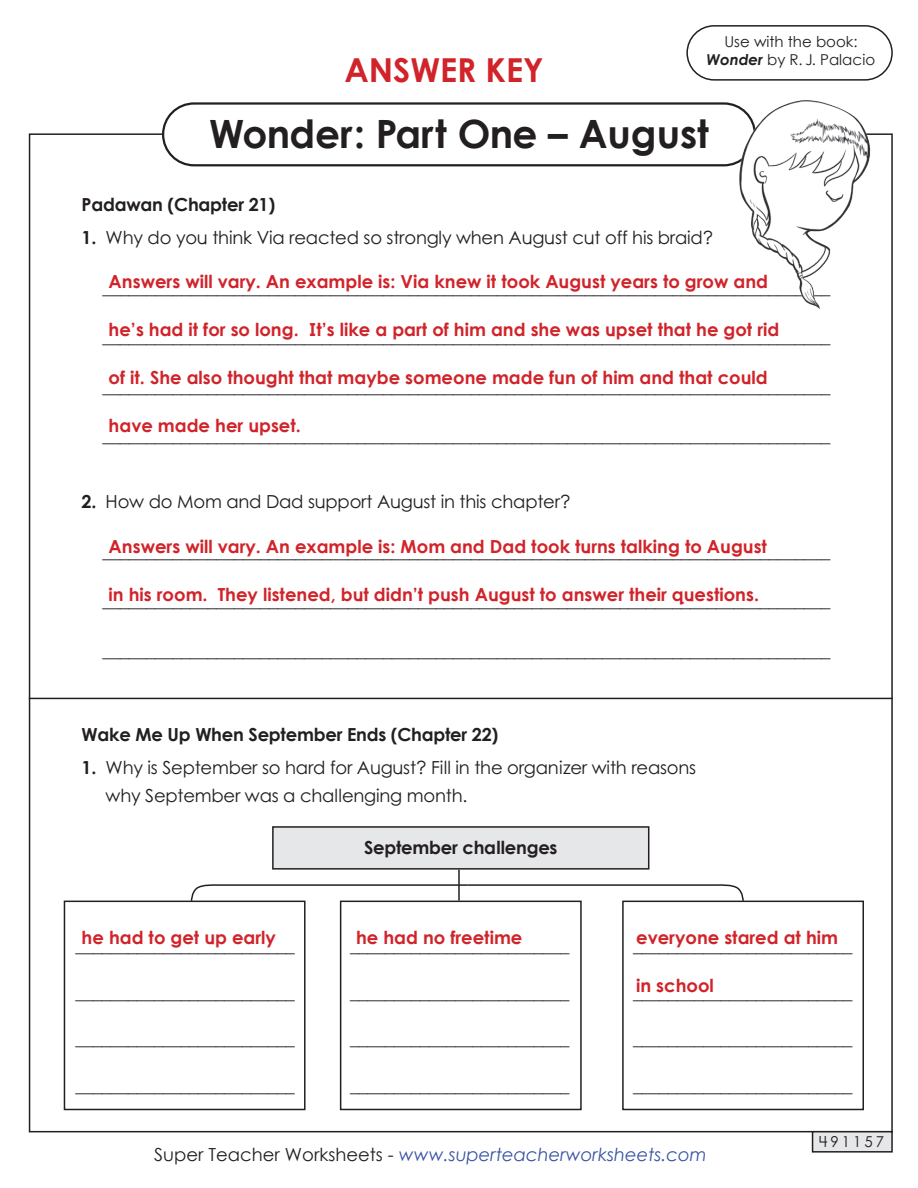
<style>
.page{position:relative;width:918px;height:1188px;background:#fff}
.page>*{position:absolute;margin:0;border:0;box-sizing:border-box;transform-origin:0 0}
.t1{font:700 39px "Century Gothic 2";color:#231f20}
.t2{font:700 33px "Century Gothic 2";color:#d1232a}
.t3{font:18px/28.5px "Century STW4";letter-spacing:-.015em;color:#231f20}
.t4{font:700 18px "Century STW4";color:#d1232a}
.t5{font:700 18px "Century STW4";letter-spacing:-.015em;color:#231f20}
.t6{font:italic 18px "Century Gothic 2";color:#3853a3}
.t7{font:15px/18px "Century Gothic 2";color:#231f20;text-align:center}
.t8{font:15px "Century STW4";letter-spacing:.2em;color:#231f20}
.s1{font-weight:700;font-style:italic}
.s2{font-weight:700}
.s3{font-style:normal;color:#231f20}
</style>
<div class="page">
<div style="left:162px;top:102px;width:594px;height:64px;border:2px solid #231f20;border-radius:31px"></div>
<div style="left:686px;top:25px;width:207px;height:56px;border:2px solid #231f20;border-radius:27px"></div>
<div style="left:273px;top:827px;width:376px;height:42px;background:#e6e7e9"></div>
<div style="left:272px;top:826px;width:377px;height:44px;border:2px solid #231f20"></div>
<div style="left:64px;top:901px;width:242px;height:209px;border:2px solid #231f20"></div>
<div style="left:340px;top:901px;width:242px;height:209px;border:2px solid #231f20"></div>
<div style="left:622px;top:901px;width:242px;height:209px;border:2px solid #231f20"></div>
<img style="left:683px;top:80px;width:210px;height:235px">
<hr style="left:29px;top:698px;width:864px;height:1px;background:#231f20">
<hr style="left:458px;top:870px;width:2px;height:31px;background:#231f20">
<svg style="left:189px;top:884px;width:556px;height:18px"></svg>
<div style="left:813px;top:1132px;width:79px;height:20px;background:#e6e7e9"></div>
<div style="left:812px;top:1131px;width:81px;height:22px;border:2px solid #231f20"></div>
<h2 class="t2" style="left:344px;top:45px;width:201px">ANSWER KEY</h2>
<p class="t7" style="left:707px;top:33px;width:170px">Use with the book:<br><span class="s1">Wonder</span> by R. J. Palacio</p>
<h1 class="t1" style="left:209px;top:104px;width:501px">Wonder: Part One – August</h1>
<p class="t5" style="left:82px;top:191px;width:195px">Padawan (Chapter 21)</p>
<p class="t3" style="left:82px;top:223px;width:633px"><span class="s2">1.</span> Why do you think Via reacted so strongly when August cut off his braid?</p>
<p class="t4" style="left:109px;top:268px;width:661px">Answers will vary. An example is: Via knew it took August years to grow and</p>
<p class="t4" style="left:109px;top:316px;width:672px">he’s had it for so long. It’s like a part of him and she was upset that he got rid</p>
<p class="t4" style="left:109px;top:364px;width:661px">of it. She also thought that maybe someone made fun of him and that could</p>
<p class="t4" style="left:109px;top:412px;width:194px">have made her upset.</p>
<p class="t3" style="left:103px;top:273px;width:729px">___________________________________________________________________________________</p>
<p class="t3" style="left:103px;top:322px;width:729px">___________________________________________________________________________________</p>
<p class="t3" style="left:103px;top:372px;width:729px">___________________________________________________________________________________</p>
<p class="t3" style="left:103px;top:421px;width:729px">___________________________________________________________________________________</p>
<p class="t3" style="left:82px;top:487px;width:490px"><span class="s2">2.</span> How do Mom and Dad support August in this chapter?</p>
<p class="t4" style="left:109px;top:533px;width:660px">Answers will vary. An example is: Mom and Dad took turns talking to August</p>
<p class="t4" style="left:109px;top:581px;width:652px">in his room. They listened, but didn’t push August to answer their questions.</p>
<p class="t3" style="left:103px;top:537px;width:729px">___________________________________________________________________________________</p>
<p class="t3" style="left:103px;top:586px;width:729px">___________________________________________________________________________________</p>
<p class="t3" style="left:103px;top:636px;width:729px">___________________________________________________________________________________</p>
<p class="t5" style="left:82px;top:721px;width:418px">Wake Me Up When September Ends (Chapter 22)</p>
<p class="t3" style="left:106px;top:753px;width:592px;text-indent:-24px"><span class="s2">1.</span> Why is September so hard for August? Fill in the organizer with reasons why September was a challenging month.</p>
<p class="t5" style="left:364px;top:834px;width:195px">September challenges</p>
<p class="t4" style="left:82px;top:924px;width:196px">he had to get up early</p>
<p class="t4" style="left:356px;top:924px;width:168px">he had no freetime</p>
<p class="t4" style="left:636px;top:924px;width:203px">everyone stared at him</p>
<p class="t4" style="left:636px;top:972px;width:79px">in school</p>
<p class="t3" style="left:76px;top:931px;width:221px">_________________________</p>
<p class="t3" style="left:350px;top:931px;width:221px">_________________________</p>
<p class="t3" style="left:633px;top:931px;width:221px">_________________________</p>
<p class="t3" style="left:76px;top:978px;width:221px">_________________________</p>
<p class="t3" style="left:350px;top:978px;width:221px">_________________________</p>
<p class="t3" style="left:633px;top:978px;width:221px">_________________________</p>
<p class="t3" style="left:76px;top:1024px;width:221px">_________________________</p>
<p class="t3" style="left:350px;top:1024px;width:221px">_________________________</p>
<p class="t3" style="left:633px;top:1024px;width:221px">_________________________</p>
<p class="t3" style="left:76px;top:1071px;width:221px">_________________________</p>
<p class="t3" style="left:350px;top:1071px;width:221px">_________________________</p>
<p class="t3" style="left:633px;top:1071px;width:221px">_________________________</p>
<p class="t6" style="left:154px;top:1142px;width:554px"><span class="s3">Super Teacher Worksheets -</span> www.superteacherworksheets.com</p>
<p class="t8" style="left:819px;top:1131px;width:66px">491157</p>
</div>
